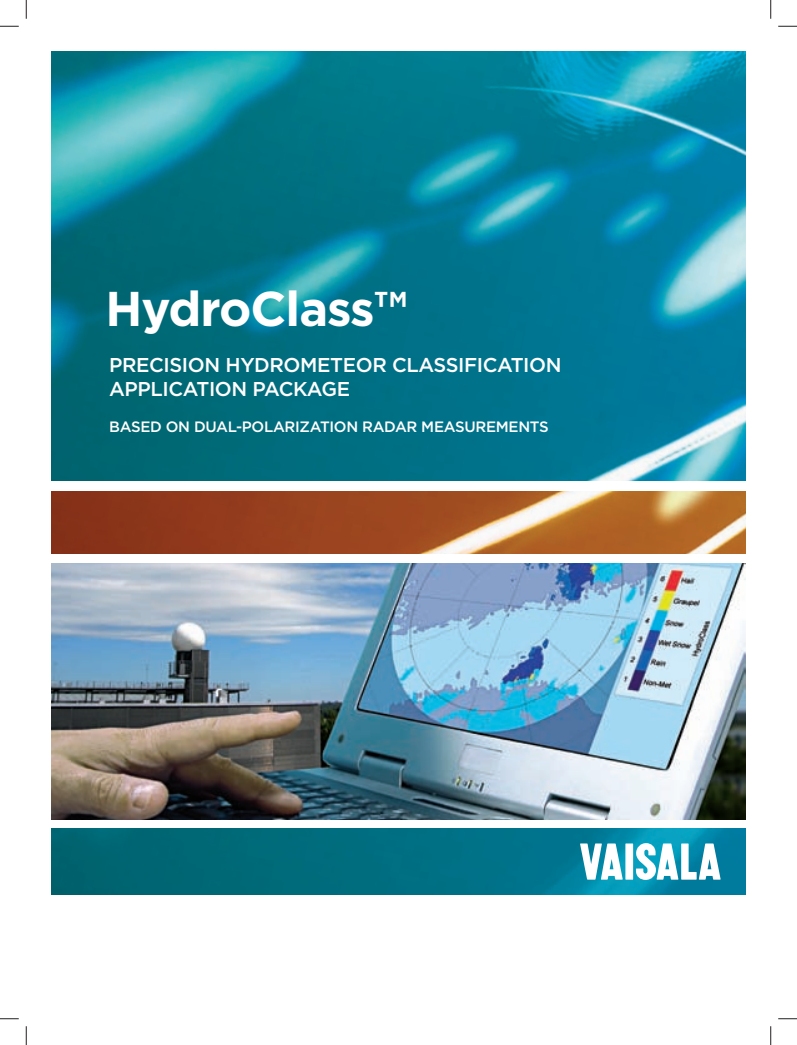
<style>
.page{position:relative;width:797px;height:1045px;background:#fff}
.page>*{position:absolute;margin:0;border:0;box-sizing:border-box;transform-origin:0 0}
.t1{font:700 48.75px "Gotham";letter-spacing:-.02em;color:#fff}
.t2{font:500 20px/24px "Gotham";letter-spacing:-.02em;color:#fff}
.t3{font:500 15px "Gotham";letter-spacing:-.02em;color:#fff}
</style>
<div class="page">
<img style="left:51px;top:51px;width:695px;height:429px">
<img style="left:51px;top:491px;width:695px;height:63px">
<img style="left:51px;top:828px;width:695px;height:66px">
<svg style="left:580px;top:843px;width:42px;height:36px"></svg>
<div style="left:625px;top:843px;width:8px;height:36px;background:#fff"></div>
<svg style="left:636px;top:843px;width:84px;height:37px"></svg>
<img style="left:51px;top:564px;width:695px;height:255px">
<svg style="left:0;top:25px;width:19px;height:2px"></svg>
<svg style="left:778px;top:25px;width:19px;height:2px"></svg>
<svg style="left:0;top:1018px;width:19px;height:1px"></svg>
<svg style="left:778px;top:1018px;width:19px;height:1px"></svg>
<svg style="left:25px;top:0;width:2px;height:19px"></svg>
<svg style="left:25px;top:1026px;width:2px;height:19px"></svg>
<svg style="left:770px;top:0;width:1px;height:19px"></svg>
<svg style="left:770px;top:1026px;width:1px;height:19px"></svg>
<h1 class="t1" style="left:105px;top:291px;width:303px">HydroClass™</h1>
<p class="t2" style="left:109px;top:354px;width:454px">PRECISION HYDROMETEOR CLASSIFICATION<br>APPLICATION PACKAGE</p>
<p class="t3" style="left:109px;top:421px;width:441px">BASED ON DUAL-POLARIZATION RADAR MEASUREMENTS</p>
</div>
